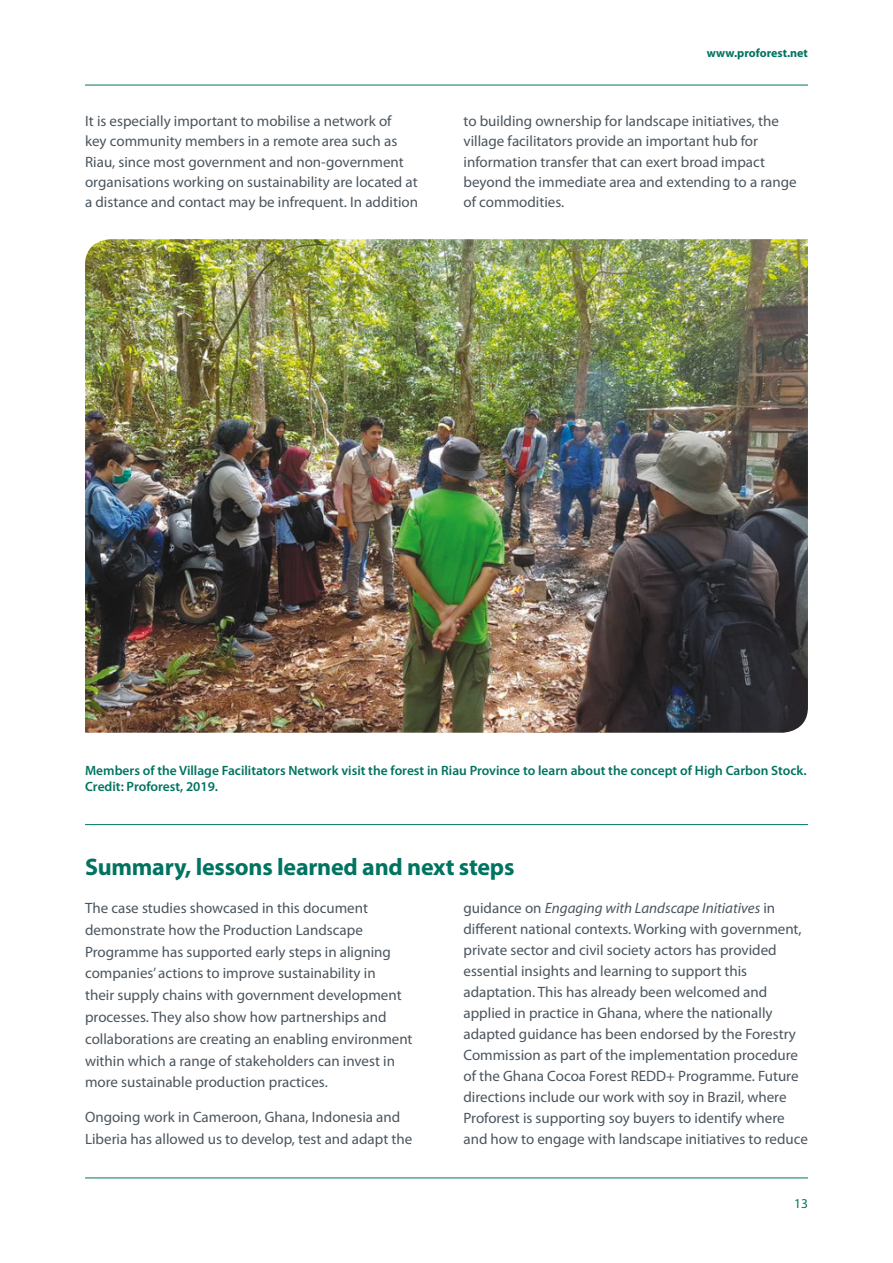
<style>
.page{position:relative;width:893px;height:1263px;background:#fff}
.page>*{position:absolute;margin:0;border:0;box-sizing:border-box;transform-origin:0 0}
.t1{font:700 24px "Myriad Pro";letter-spacing:-.01em;color:#007361}
.t2{font:15px/21px "Myriad Pro";color:#4b555e}
.t3{font:600 13.5px/16.5px "Myriad Pro";color:#007361}
.t4{font:13.5px "Myriad Pro";color:#007361}
.t5{font:700 12px "Myriad Pro";color:#007361}
.s1{font-style:italic}
</style>
<div class="page">
<hr style="left:85px;top:1177px;width:723px;height:1px;background:#007361">
<hr style="left:85px;top:85px;width:723px;height:1px;background:#007361">
<img style="left:85px;top:239px;width:723px;height:494px">
<hr style="left:85px;top:824px;width:723px;height:1px;background:#007361">
<p class="t5" style="left:707px;top:46px;width:102px">www.proforest.net</p>
<p class="t2" style="left:85px;top:111px;width:334px;line-height:20.2px">It is especially important to mobilise a network of<br>key community members in a remote area such as Riau, since most government and non-government organisations working on sustainability are located at a distance and contact may be infrequent. In addition</p>
<p class="t2" style="left:463px;top:111px;width:335px;line-height:20.2px">to building ownership for landscape initiatives, the village facilitators provide an important hub for information transfer that can exert broad impact beyond the immediate area and extending to a range of commodities.</p>
<p class="t3" style="left:85px;top:762px;width:723px">Members of the Village Facilitators Network visit the forest in Riau Province to learn about the concept of High Carbon Stock.<br>Credit: Proforest, 2019.</p>
<h1 class="t1" style="left:85px;top:853px;width:431px">Summary, lessons learned and next steps</h1>
<p class="t2" style="left:85px;top:897px;width:329px;line-height:21.9px">The case studies showcased in this document demonstrate how the Production Landscape Programme has supported early steps in aligning companies’ actions to improve sustainability in<br>their supply chains with government development processes. They also show how partnerships and collaborations are creating an enabling environment within which a range of stakeholders can invest in more sustainable production practices.</p>
<p class="t2" style="left:85px;top:1106px;width:329px;line-height:21.8px">Ongoing work in Cameroon, Ghana, Indonesia and<br>Liberia has allowed us to develop, test and adapt the</p>
<p class="t2" style="left:463px;top:898px;width:346px">guidance on <span class="s1">Engaging with Landscape Initiatives</span> in different national contexts. Working with government, private sector and civil society actors has provided essential insights and learning to support this adaptation. This has already been welcomed and applied in practice in Ghana, where the nationally adapted guidance has been endorsed by the Forestry Commission as part of the implementation procedure of the Ghana Cocoa Forest REDD+ Programme. Future directions include our work with soy in Brazil, where Proforest is supporting soy buyers to identify where and how to engage with landscape initiatives to reduce</p>
<p class="t4" style="left:794px;top:1196px;width:15px">13</p>
</div>
